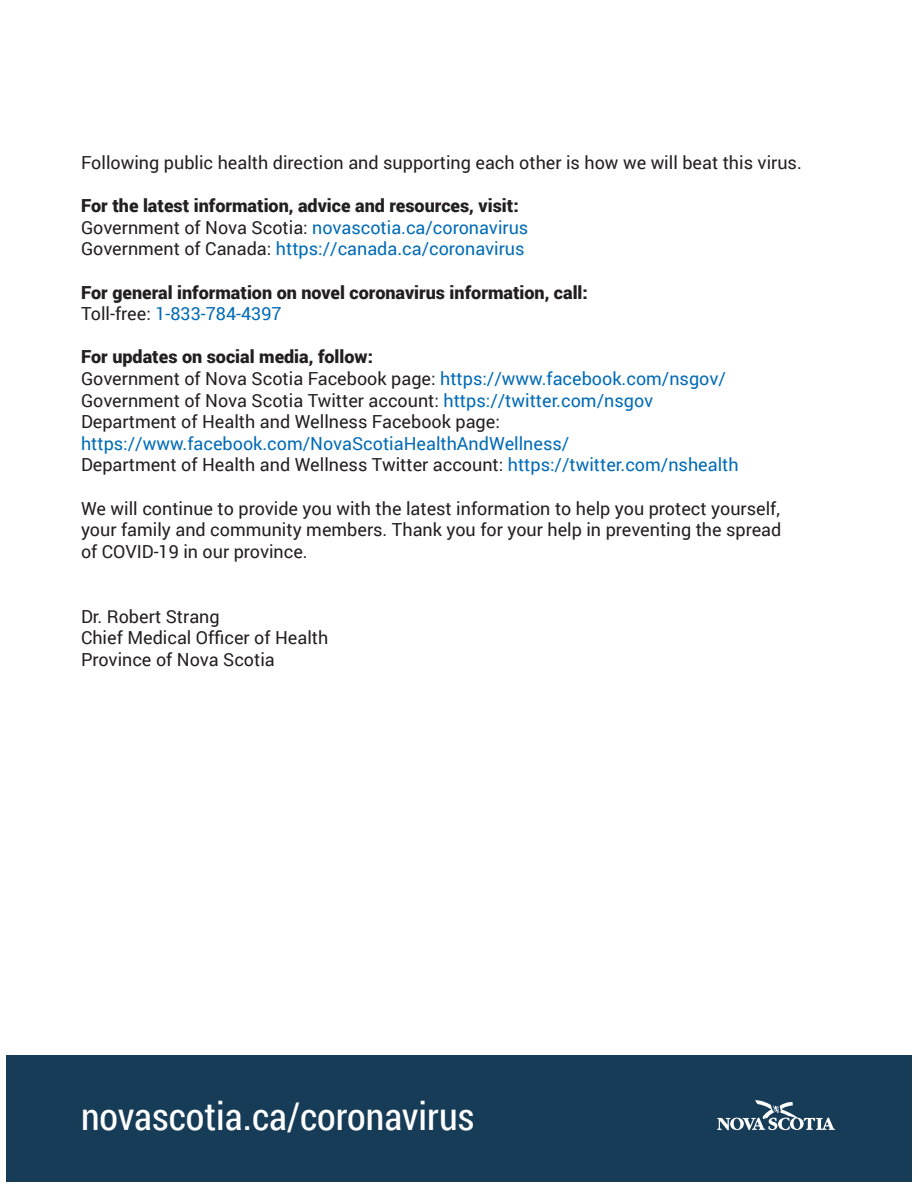
<style>
.page{position:relative;width:918px;height:1188px;background:#fff}
.page>*{position:absolute;margin:0;border:0;box-sizing:border-box;transform-origin:0 0}
.t1{font:38.25px "Roboto Condensed";color:#fff}
.t2{font:18px/21.6px "Roboto";color:#231f20;text-align:justify}
.t3{font:18px/21.6px "Roboto";color:#006bb6}
.t4{font:900 18px "Roboto";color:#231f20}
.s1{color:#231f20}
.s2{color:#006bb6}
</style>
<div class="page">
<div style="left:6px;top:1055px;width:906px;height:127px;background:#163c57"></div>
<p class="t2" style="left:81px;top:151px;width:722px">Following public health direction and supporting each other is how we will beat this virus.</p>
<p class="t4" style="left:81px;top:193px;width:439px">For the latest information, advice and resources, visit:</p>
<p class="t3" style="left:81px;top:216px;width:449px"><span class="s1">Government of Nova Scotia:</span> novascotia.ca/coronavirus</p>
<p class="t3" style="left:81px;top:237px;width:445px"><span class="s1">Government of Canada:</span> https://canada.ca/coronavirus</p>
<p class="t4" style="left:81px;top:279px;width:508px">For general information on novel coronavirus information, call:</p>
<p class="t3" style="left:81px;top:302px;width:202px"><span class="s1">Toll-free:</span> 1-833-784-4397</p>
<p class="t4" style="left:81px;top:344px;width:294px">For updates on social media, follow:</p>
<p class="t2" style="left:81px;top:367px;width:646px">Government of Nova Scotia Facebook page: <span class="s2">https://www.facebook.com/nsgov/</span></p>
<p class="t2" style="left:81px;top:389px;width:574px">Government of Nova Scotia Twitter account: <span class="s2">https://twitter.com/nsgov</span></p>
<p class="t3" style="left:81px;top:410px;width:490px"><span class="s1">Department of Health and Wellness Facebook page: </span>https://www.facebook.com/NovaScotiaHealthAndWellness/</p>
<p class="t2" style="left:81px;top:453px;width:659px">Department of Health and Wellness Twitter account: <span class="s2">https://twitter.com/nshealth</span></p>
<p class="t2" style="left:81px;top:497px;width:702px">We will continue to provide you with the latest information to help you protect yourself, your family and community members. Thank you for your help in preventing the spread of COVID-19 in our province.</p>
<p class="t2" style="left:81px;top:605px;width:140px">Dr. Robert Strang</p>
<p class="t2" style="left:81px;top:626px;width:249px">Chief Medical Officer of Health</p>
<p class="t2" style="left:81px;top:648px;width:195px">Province of Nova Scotia</p>
<p class="t1" style="left:81px;top:1090px;width:395px">novascotia.ca/coronavirus</p>
</div>
